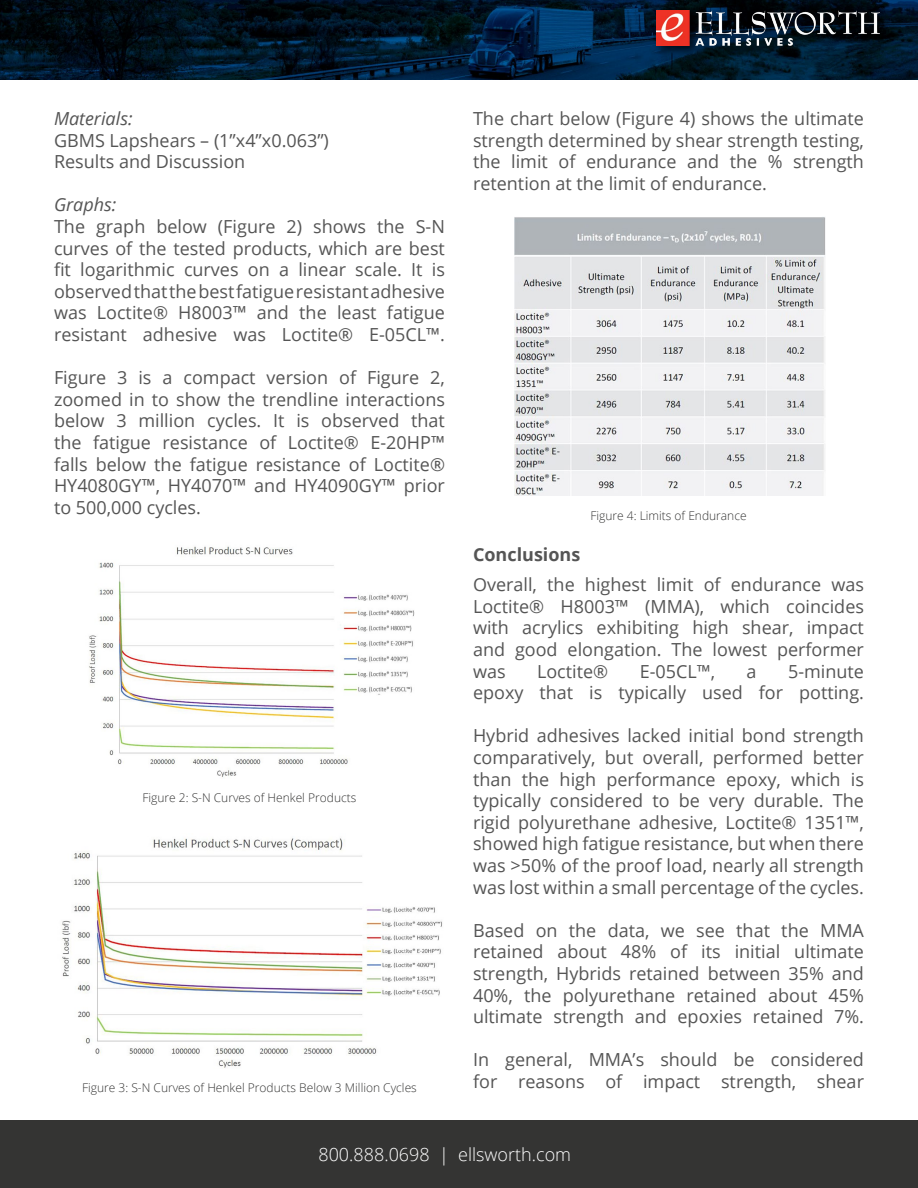
<style>
.page{position:relative;width:918px;height:1188px;background:#fff}
.page>*{position:absolute;margin:0;border:0;box-sizing:border-box;transform-origin:0 0}
.t1{font:18px/21.6px "Open Sans";color:#555;text-align:justify}
.t2{font:300 18px "Open Sans";color:#fff}
.t3{font:italic 18px "Open Sans";color:#555}
.t4{font:700 18px "Open Sans";color:#555}
.t5{font:300 12px "Open Sans";color:#343433}
</style>
<div class="page">
<img style="left:0;top:0;width:918px;height:79px">
<div style="left:0;top:1120px;width:918px;height:68px;background:#343433"></div>
<div style="left:653px;top:7px;width:238px;height:51px;background:#000;opacity:.75"></div>
<img style="left:657px;top:10px;width:223px;height:35px">
<img style="left:89px;top:546px;width:326px;height:231px">
<img style="left:62px;top:838px;width:380px;height:230px">
<img style="left:515px;top:217px;width:310px;height:279px">
<p class="t3" style="left:54px;top:106px;width:80px">Materials:</p>
<p class="t1" style="left:54px;top:129px;width:276px">GBMS Lapshears – (1”x4”x0.063”)<br>Results and Discussion</p>
<p class="t3" style="left:54px;top:193px;width:64px">Graphs:</p>
<p class="t1" style="left:54px;top:215px;width:392px">The graph below (Figure 2) shows the S-N curves of the tested products, which are best fit logarithmic curves on a linear scale. It is observed that the best fatigue resistant adhesive was Loctite® H8003™ and the least fatigue resistant adhesive was Loctite® E-05CL™.</p>
<p class="t1" style="left:54px;top:366px;width:392px">Figure 3 is a compact version of Figure 2, zoomed in to show the trendline interactions below 3 million cycles. It is observed that the fatigue resistance of Loctite® E-20HP™ falls below the fatigue resistance of Loctite® HY4080GY™, HY4070™ and HY4090GY™ prior to 500,000 cycles.</p>
<p class="t5" style="left:142px;top:789px;width:216px">Figure 2: S-N Curves of Henkel Products</p>
<p class="t5" style="left:82px;top:1079px;width:336px">Figure 3: S-N Curves of Henkel Products Below 3 Million Cycles</p>
<p class="t1" style="left:473px;top:107px;width:392px">The chart below (Figure 4) shows the ultimate strength determined by shear strength testing, the limit of endurance and the % strength retention at the limit of endurance.</p>
<p class="t5" style="left:590px;top:507px;width:158px">Figure 4: Limits of Endurance</p>
<p class="t4" style="left:473px;top:541px;width:109px">Conclusions</p>
<p class="t1" style="left:473px;top:573px;width:392px">Overall, the highest limit of endurance was Loctite® H8003™ (MMA), which coincides with acrylics exhibiting high shear, impact and good elongation. The lowest performer was</p>
<p class="t1" style="left:473px;top:660px;width:392px;text-align:right">5-minute<br>epoxy that is typically used for potting.</p>
<p class="t1" style="left:473px;top:725px;width:392px">Hybrid adhesives lacked initial bond strength comparatively, but overall, performed better than the high performance epoxy, which is typically considered to be very durable. The rigid polyurethane adhesive, Loctite® 1351™, showed high fatigue resistance, but when there was &gt;50% of the proof load, nearly all strength was lost within a small percentage of the cycles.</p>
<p class="t1" style="left:473px;top:919px;width:392px">Based on the data, we see that the MMA retained about 48% of its initial ultimate strength, Hybrids retained between 35% and 40%, the polyurethane retained about 45% ultimate strength and epoxies retained 7%.</p>
<p class="t1" style="left:473px;top:1049px;width:392px">In general, MMA’s should be considered for reasons of impact strength, shear</p>
<p class="t1" style="left:537px;top:660px;width:73px">Loctite®</p>
<p class="t1" style="left:640px;top:660px;width:77px">E-05CL™,</p>
<p class="t1" style="left:747px;top:660px;width:12px">a</p>
<p class="t2" style="left:318px;top:1142px;width:254px">800.888.0698 | ellsworth.com</p>
</div>
